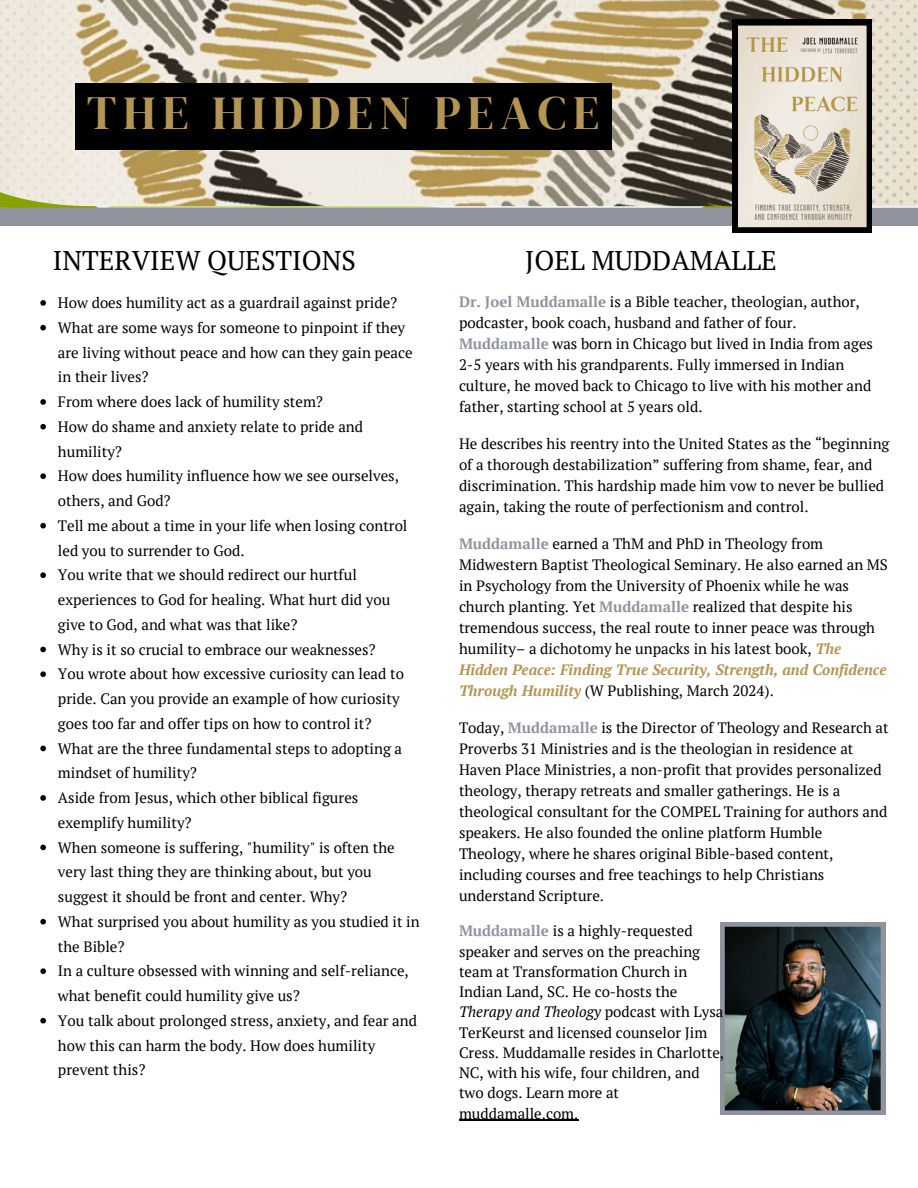
<style>
.page{position:relative;width:918px;height:1188px;background:#fff}
.page>*{position:absolute;margin:0;border:0;box-sizing:border-box;transform-origin:0 0}
.t1{font:47.25px "DM Serif Display";letter-spacing:.14em;color:#b39654}
.t2{font:27px "PT Serif";color:#000}
.t3{font:15px/21px "PT Serif";color:#000}
.s1{font-weight:700;color:#8e939d}
.s2{font-weight:700;font-style:italic;color:#b39654}
.s3{font-style:italic}
</style>
<div class="page">
<div style="left:0;top:0;width:918px;height:226px;background:#8e939d"></div>
<img style="left:0;top:0;width:918px;height:206px">
<div style="left:75px;top:83px;width:536px;height:66px;background:#000"></div>
<svg style="left:732px;top:20px;width:140px;height:213px;background:#c5bdaf"></svg>
<img style="left:720px;top:922px;width:165px;height:193px">
<svg style="left:40px;top:300px;width:6px;height:6px"></svg>
<svg style="left:40px;top:325px;width:6px;height:6px"></svg>
<svg style="left:40px;top:399px;width:6px;height:6px"></svg>
<svg style="left:40px;top:424px;width:6px;height:6px"></svg>
<svg style="left:40px;top:473px;width:6px;height:6px"></svg>
<svg style="left:40px;top:523px;width:6px;height:6px"></svg>
<svg style="left:40px;top:572px;width:6px;height:6px"></svg>
<svg style="left:40px;top:647px;width:6px;height:5px"></svg>
<svg style="left:40px;top:671px;width:6px;height:6px"></svg>
<svg style="left:40px;top:746px;width:6px;height:5px"></svg>
<svg style="left:40px;top:795px;width:6px;height:6px"></svg>
<svg style="left:40px;top:845px;width:6px;height:5px"></svg>
<svg style="left:40px;top:919px;width:6px;height:6px"></svg>
<svg style="left:40px;top:968px;width:6px;height:6px"></svg>
<svg style="left:40px;top:1018px;width:6px;height:6px"></svg>
<hr style="left:459px;top:1120px;width:119px;height:1px;background:#000">
<p class="t1" style="left:87px;top:80px;width:514px">THE HIDDEN PEACE</p>
<p class="t2" style="left:53px;top:241px;width:305px">INTERVIEW QUESTIONS</p>
<p class="t2" style="left:525px;top:241px;width:253px">JOEL MUDDAMALLE</p>
<p class="t3" style="left:58px;top:292px;width:341px">How does humility act as a guardrail against pride?</p>
<p class="t3" style="left:58px;top:315px;width:356px;line-height:24.8px">What are some ways for someone to pinpoint if they are living without peace and how can they gain peace in their lives?</p>
<p class="t3" style="left:58px;top:391px;width:267px">From where does lack of humility stem?</p>
<p class="t3" style="left:58px;top:414px;width:307px;line-height:24.8px">How do shame and anxiety relate to pride and humility?</p>
<p class="t3" style="left:58px;top:463px;width:343px;line-height:24.8px">How does humility influence how we see ourselves, others, and God?</p>
<p class="t3" style="left:58px;top:513px;width:351px;line-height:24.8px">Tell me about a time in your life when losing control led you to surrender to God.</p>
<p class="t3" style="left:58px;top:562px;width:334px;line-height:24.8px">You write that we should redirect our hurtful experiences to God for healing. What hurt did you give to God, and what was that like?</p>
<p class="t3" style="left:58px;top:638px;width:319px">Why is it so crucial to embrace our weaknesses?</p>
<p class="t3" style="left:58px;top:661px;width:348px;line-height:24.8px">You wrote about how excessive curiosity can lead to pride. Can you provide an example of how curiosity goes too far and offer tips on how to control it?</p>
<p class="t3" style="left:58px;top:735px;width:346px;line-height:24.8px">What are the three fundamental steps to adopting a mindset of humility?</p>
<p class="t3" style="left:58px;top:785px;width:302px;line-height:24.8px">Aside from Jesus, which other biblical figures exemplify humility?</p>
<p class="t3" style="left:58px;top:834px;width:338px;line-height:24.8px">When someone is suffering, "humility" is often the very last thing they are thinking about, but you suggest it should be front and center. Why?</p>
<p class="t3" style="left:58px;top:909px;width:363px;line-height:24.8px">What surprised you about humility as you studied it in the Bible?</p>
<p class="t3" style="left:58px;top:958px;width:352px;line-height:24.8px">In a culture obsessed with winning and self-reliance, what benefit could humility give us?</p>
<p class="t3" style="left:58px;top:1008px;width:361px;line-height:24.8px">You talk about prolonged stress, anxiety, and fear and how this can harm the body. How does humility prevent this?</p>
<p class="t3" style="left:459px;top:291px;width:416px"><span class="s1">Dr. Joel Muddamalle</span> is a Bible teacher, theologian, author, podcaster, book coach, husband and father of four.<br><span class="s1">Muddamalle</span> was born in Chicago but lived in India from ages 2-5 years with his grandparents. Fully immersed in Indian culture, he moved back to Chicago to live with his mother and father, starting school at 5 years old.</p>
<p class="t3" style="left:459px;top:433px;width:432px">He describes his reentry into the United States as the “beginning of a thorough destabilization” suffering from shame, fear, and discrimination. This hardship made him vow to never be bullied again, taking the route of perfectionism and control.</p>
<p class="t3" style="left:459px;top:533px;width:430px"><span class="s1">Muddamalle</span> earned a ThM and PhD in Theology from Midwestern Baptist Theological Seminary. He also earned an MS in Psychology from the University of Phoenix while he was church planting. Yet <span class="s1">Muddamalle</span> realized that despite his tremendous success, the real route to inner peace was through humility– a dichotomy he unpacks in his latest book, <span class="s2">The Hidden Peace: Finding True Security, Strength, and Confidence Through Humility</span> (W Publishing, March 2024).</p>
<p class="t3" style="left:459px;top:717px;width:431px">Today, <span class="s1">Muddamalle</span> is the Director of Theology and Research at Proverbs 31 Ministries and is the theologian in residence at Haven Place Ministries, a non-profit that provides personalized theology, therapy retreats and smaller gatherings. He is a theological consultant for the COMPEL Training for authors and speakers. He also founded the online platform Humble Theology, where he shares original Bible-based content, including courses and free teachings to help Christians understand Scripture.</p>
<p class="t3" style="left:459px;top:921px;width:267px;line-height:20.2px"><span class="s1">Muddamalle</span> is a highly-requested speaker and serves on the preaching team at Transformation Church in<br>Indian Land, SC. He co-hosts the<br><span class="s3">Therapy and Theology</span> podcast with Lysa<br>TerKeurst and licensed counselor Jim<br>Cress. Muddamalle resides in Charlotte,<br>NC, with his wife, four children, and two dogs. Learn more at muddamalle.com.</p>
</div>
